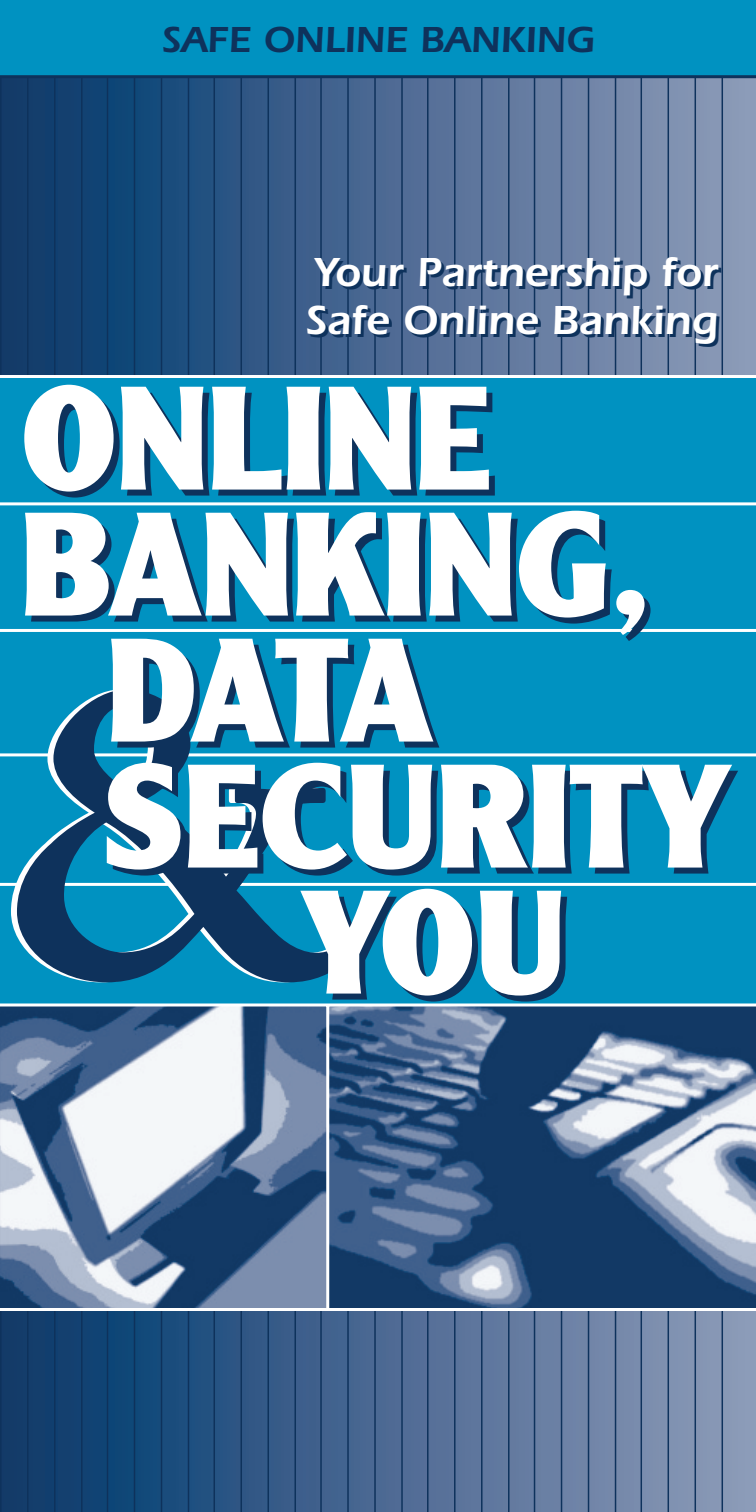
<style>
.page{position:relative;width:756px;height:1512px;background:#fff}
.page>*{position:absolute;margin:0;border:0;box-sizing:border-box;transform-origin:0 0}
.t1{font:600 405px "Adobe Caslon";color:#fff}
.t2{font:900 144px "Clearface Gothic LH";color:#fff}
.t3{font:600 42px/48px "Itc Eras";color:#fff}
.t4{font:600 37.5px "Itc Eras";color:#0e325c}
</style>
<div class="page">
<svg style="left:2px;top:1311px;width:754px;height:201px;background:#486891"></svg>
<svg style="left:2px;top:78px;width:754px;height:297px;background:#486891"></svg>
<hr style="left:0;top:21px;width:2px;height:1491px;background:#0e325c">
<hr style="left:27px;top:21px;width:1px;height:1491px;background:#0e325c">
<hr style="left:54px;top:21px;width:2px;height:1491px;background:#0e325c">
<hr style="left:81px;top:21px;width:1px;height:1491px;background:#0e325c">
<hr style="left:107px;top:21px;width:1px;height:1491px;background:#0e325c">
<hr style="left:134px;top:21px;width:1px;height:1491px;background:#0e325c">
<hr style="left:161px;top:21px;width:1px;height:1491px;background:#0e325c">
<hr style="left:188px;top:21px;width:1px;height:1491px;background:#0e325c">
<hr style="left:214px;top:21px;width:1px;height:1491px;background:#0e325c">
<hr style="left:241px;top:21px;width:1px;height:1491px;background:#0e325c">
<hr style="left:268px;top:21px;width:1px;height:1491px;background:#0e325c">
<hr style="left:295px;top:21px;width:1px;height:1491px;background:#0e325c">
<hr style="left:320px;top:21px;width:2px;height:1491px;background:#0e325c">
<hr style="left:347px;top:21px;width:2px;height:1491px;background:#0e325c">
<hr style="left:374px;top:21px;width:2px;height:1491px;background:#0e325c">
<hr style="left:401px;top:21px;width:2px;height:1491px;background:#0e325c">
<hr style="left:427px;top:21px;width:2px;height:1491px;background:#0e325c">
<hr style="left:454px;top:21px;width:2px;height:1491px;background:#0e325c">
<hr style="left:481px;top:21px;width:2px;height:1491px;background:#0e325c">
<hr style="left:508px;top:21px;width:2px;height:1491px;background:#0e325c">
<hr style="left:534px;top:21px;width:1px;height:1491px;background:#0e325c">
<hr style="left:561px;top:21px;width:1px;height:1491px;background:#0e325c">
<hr style="left:588px;top:21px;width:1px;height:1491px;background:#0e325c">
<hr style="left:615px;top:21px;width:1px;height:1491px;background:#0e325c">
<hr style="left:641px;top:21px;width:1px;height:1491px;background:#0e325c">
<hr style="left:668px;top:21px;width:1px;height:1491px;background:#0e325c">
<hr style="left:695px;top:21px;width:1px;height:1491px;background:#0e325c">
<hr style="left:722px;top:21px;width:1px;height:1491px;background:#0e325c">
<div style="left:0;top:0;width:756px;height:75px;background:#0092c1"></div>
<hr style="left:0;top:75px;width:756px;height:3px;background:#0e325c">
<div style="left:0;top:375px;width:756px;height:629px;background:#0092c1"></div>
<img style="left:329px;top:1006px;width:427px;height:302px">
<svg style="left:0;top:1006px;width:326px;height:302px"></svg>
<hr style="left:0;top:1308px;width:756px;height:3px;background:#fff">
<hr style="left:0;top:375px;width:756px;height:3px;background:#fff">
<hr style="left:0;top:629px;width:756px;height:3px;background:#fff">
<hr style="left:0;top:502px;width:756px;height:3px;background:#fff">
<hr style="left:0;top:883px;width:756px;height:3px;background:#fff">
<hr style="left:0;top:753px;width:756px;height:3px;background:#fff">
<hr style="left:0;top:1004px;width:756px;height:2px;background:#fff">
<p class="t4" style="left:161px;top:27px;width:435px">SAFE ONLINE BANKING</p>
<p class="t3" style="left:305px;top:253px;width:415px">Your Partnership for<br>Safe Online Banking</p>
<h2 class="t2" style="left:21px;top:387px;width:470px">ONLINE</h2>
<h2 class="t2" style="left:21px;top:513px;width:632px">BANKING,</h2>
<h2 class="t2" style="left:106px;top:639px;width:328px">DATA</h2>
<h2 class="t2" style="left:101px;top:765px;width:630px">SECURITY</h2>
<h2 class="t2" style="left:301px;top:891px;width:267px">YOU</h2>
<h1 class="t1" style="left:-4px;top:678px;width:357px">&amp;</h1>
</div>
